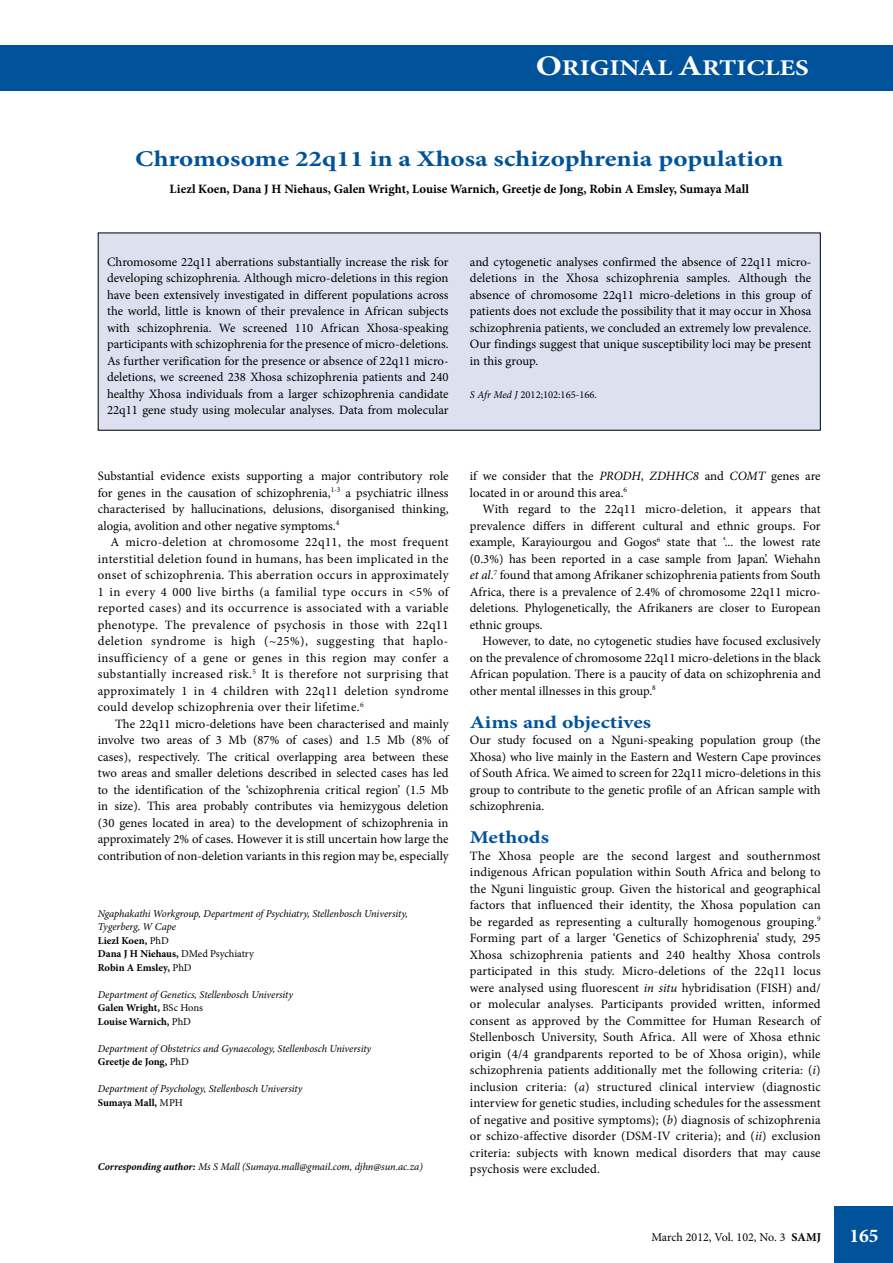
<style>
.page{position:relative;width:893px;height:1263px;background:#fff}
.page>*{position:absolute;margin:0;border:0;box-sizing:border-box;transform-origin:0 0}
.t1{font:700 22.5px "Minion Pro";color:#00539b;scale:1.2 1}
.t2{font:700 22.5px "Minion Pro";color:#fff;scale:1.2 1}
.t3{font:700 19.5px "Minion Pro";color:#fff}
.t4{font:700 18px "Minion Pro";color:#00539b;scale:1.2 1}
.t5{font:12.75px/16.5px "Minion Pro";color:#000;text-align:justify}
.t6{font:700 12.75px "Minion Pro";color:#000}
.t7{font:12px "Minion Pro";letter-spacing:-.005em;color:#000}
.t8{font:italic 10.5px/13.5px "Minion Pro";letter-spacing:-.005em;color:#000}
.t9{font:10.5px "Minion Pro";color:#000}
.s1{font-size:28.5px}
.s2{font-style:italic}
.s3{font-weight:700;font-style:normal}
.s4{font-style:normal}
.s5{font-weight:700}
</style>
<div class="page">
<div style="left:834px;top:1206px;width:59px;height:57px;background:#00539b"></div>
<div style="left:0;top:45px;width:893px;height:45px;background:#00539b"></div>
<div style="left:98px;top:233px;width:722px;height:197px;background:#dde1ef"></div>
<h1 class="t2" style="left:536px;top:52px;width:229px"><span class="s1">O</span>RIGINAL <span class="s1">A</span>RTICLES</h1>
<h1 class="t1" style="left:135px;top:143px;width:542px">Chromosome 22q11 in a Xhosa schizophrenia population</h1>
<p class="t6" style="left:170px;top:180px;width:581px">Liezl Koen, Dana J H Niehaus, Galen Wright, Louise Warnich, Greetje de Jong, Robin A Emsley, Sumaya Mall</p>
<p class="t5" style="left:107px;top:253px;width:343px">Chromosome 22q11 aberrations substantially increase the risk for developing schizophrenia. Although micro-deletions in this region have been extensively investigated in different populations across the world, little is known of their prevalence in African subjects with schizophrenia. We screened 110 African Xhosa-speaking participants with schizophrenia for the presence of micro-deletions.<br>As further verification for the presence or absence of 22q11 micro&shy;deletions, we screened 238 Xhosa schizophrenia patients and 240 healthy Xhosa individuals from a larger schizophrenia candidate 22q11 gene study using molecular analyses. Data from molecular</p>
<p class="t5" style="left:470px;top:253px;width:343px">and cytogenetic analyses confirmed the absence of 22q11 micro&shy;deletions in the Xhosa schizophrenia samples. Although the absence of chromosome 22q11 micro-deletions in this group of patients does not exclude the possibility that it may occur in Xhosa schizophrenia patients, we concluded an extremely low prevalence.<br>Our findings suggest that unique susceptibility loci may be present in this group.</p>
<p class="t9" style="left:470px;top:387px;width:129px"><span class="s2">S Afr Med J</span> 2012;102:165-166.</p>
<p class="t5" style="left:98px;top:468px;width:352px">Substantial evidence exists supporting a major contributory role for genes in the causation of schizophrenia,<sup>1-3</sup> a psychiatric illness characterised by hallucinations, delusions, disorganised thinking, alogia, avolition and other negative symptoms.<sup>4</sup></p>
<p class="t5" style="left:98px;top:534px;width:352px;text-indent:13px">A micro-deletion at chromosome 22q11, the most frequent interstitial deletion found in humans, has been implicated in the onset of schizophrenia. This aberration occurs in approximately 1 in every 4 000 live births (a familial type occurs in &lt;5% of reported cases) and its occurrence is associated with a variable phenotype. The prevalence of psychosis in those with 22q11 deletion syndrome is high (~25%), suggesting that haplo&shy;insufficiency of a gene or genes in this region may confer a substantially increased risk.<sup>5</sup> It is therefore not surprising that approximately 1 in 4 children with 22q11 deletion syndrome could develop schizophrenia over their lifetime.<sup>6</sup></p>
<p class="t5" style="left:98px;top:715px;width:352px;text-indent:17px">The 22q11 micro-deletions have been characterised and mainly involve two areas of 3 Mb (87% of cases) and 1.5 Mb (8% of cases), respectively. The critical overlapping area between these two areas and smaller deletions described in selected cases has led to the identification of the ‘schizophrenia critical region’ (1.5 Mb in size). This area probably contributes via hemizygous deletion (30 genes located in area) to the development of schizophrenia in approximately 2% of cases. However it is still uncertain how large the contribution of non-deletion variants in this region may be, especially</p>
<p class="t8" style="left:98px;top:907px;width:312px">Ngaphakathi Workgroup, Department of Psychiatry, Stellenbosch University,<br>Tygerberg, W Cape<br><span class="s3">Liezl Koen,</span> <span class="s4">PhD<br></span><span class="s3">Dana J H Niehaus,</span> <span class="s4">DMed Psychiatry<br></span><span class="s3">Robin A Emsley,</span> <span class="s4">PhD</span></p>
<p class="t8" style="left:98px;top:988px;width:197px">Department of Genetics, Stellenbosch University<br><span class="s3">Galen Wright,</span> <span class="s4">BSc Hons<br></span><span class="s3">Louise Warnich,</span> <span class="s4">PhD</span></p>
<p class="t8" style="left:98px;top:1042px;width:275px">Department of Obstetrics and Gynaecology, Stellenbosch University<br><span class="s3">Greetje de Jong,</span> <span class="s4">PhD</span></p>
<p class="t8" style="left:98px;top:1082px;width:206px">Department of Psychology, Stellenbosch University<br><span class="s3">Sumaya Mall,</span> <span class="s4">MPH</span></p>
<p class="t8" style="left:98px;top:1160px;width:326px"><span class="s5">Corresponding author:</span> Ms S Mall (Sumaya.mall@gmail.com, djhn@sun.ac.za)</p>
<p class="t5" style="left:470px;top:468px;width:352px">if we consider that the <span class="s2">PRODH</span>, <span class="s2">ZDHHC8</span> and <span class="s2">COMT</span> genes are located in or around this area.<sup>6</sup></p>
<p class="t5" style="left:470px;top:501px;width:352px;text-indent:13px">With regard to the 22q11 micro-deletion, it appears that prevalence differs in different cultural and ethnic groups. For example, Karayiourgou and Gogos<sup>6</sup> state that ‘... the lowest rate (0.3%) has been reported in a case sample from Japan’. Wiehahn <span class="s2">et al</span>.<sup>7</sup> found that among Afrikaner schizophrenia patients from South Africa, there is a prevalence of 2.4% of chromosome 22q11 micro&shy;deletions. Phylogenetically, the Afrikaners are closer to European ethnic groups.</p>
<p class="t5" style="left:470px;top:633px;width:352px;text-indent:13px">However, to date, no cytogenetic studies have focused exclusively on the prevalence of chromosome 22q11 micro-deletions in the black African population. There is a paucity of data on schizophrenia and other mental illnesses in this group.<sup>8</sup></p>
<h3 class="t4" style="left:470px;top:709px;width:153px">Aims and objectives</h3>
<p class="t5" style="left:470px;top:732px;width:352px">Our study focused on a Nguni-speaking population group (the Xhosa) who live mainly in the Eastern and Western Cape provinces of South Africa. We aimed to screen for 22q11 micro-deletions in this group to contribute to the genetic profile of an African sample with schizophrenia.</p>
<h3 class="t4" style="left:470px;top:825px;width:67px">Methods</h3>
<p class="t5" style="left:470px;top:847px;width:352px">The Xhosa people are the second largest and southernmost indigenous African population within South Africa and belong to the Nguni linguistic group. Given the historical and geographical factors that influenced their identity, the Xhosa population can be regarded as representing a culturally homogenous grouping.<sup>9<br></sup>Forming part of a larger ‘Genetics of Schizophrenia’ study, 295<br>Xhosa schizophrenia patients and 240 healthy Xhosa controls participated in this study. Micro-deletions of the 22q11 locus were analysed using fluorescent <span class="s2">in situ</span> hybridisation (FISH) and/ or molecular analyses. Participants provided written, informed consent as approved by the Committee for Human Research of Stellenbosch University, South Africa. All were of Xhosa ethnic origin (4/4 grandparents reported to be of Xhosa origin), while schizophrenia patients additionally met the following criteria: (<span class="s2">i</span>) inclusion criteria: (<span class="s2">a</span>) structured clinical interview (diagnostic interview for genetic studies, including schedules for the assessment of negative and positive symptoms); (<span class="s2">b</span>) diagnosis of schizophrenia or schizo-affective disorder (DSM-IV criteria); and (<span class="s2">ii</span>) exclusion criteria: subjects with known medical disorders that may cause psychosis were excluded.</p>
<p class="t7" style="left:651px;top:1229px;width:171px">March 2012, Vol. 102, No. 3 <span class="s5">SAMJ</span></p>
<h2 class="t3" style="left:849px;top:1222px;width:31px">165</h2>
</div>
